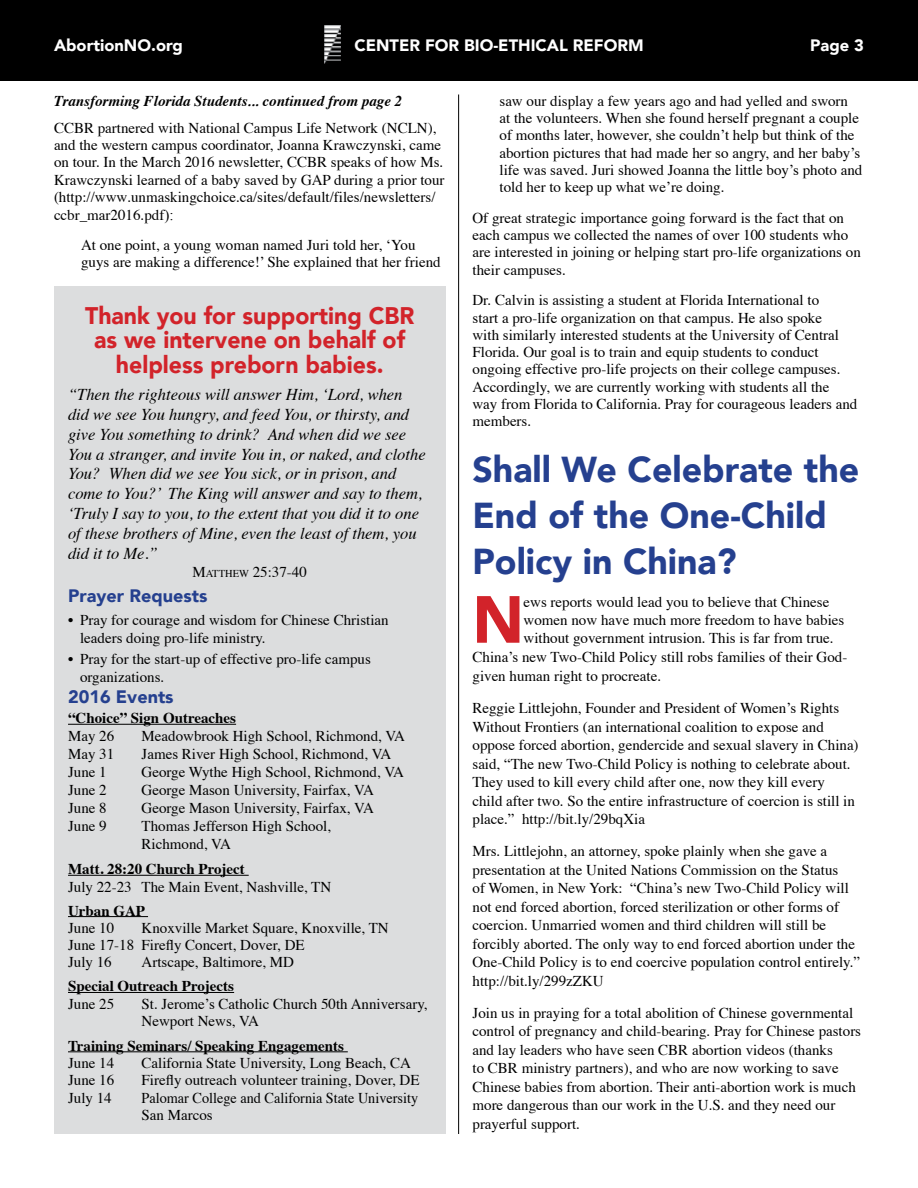
<style>
.page{position:relative;width:918px;height:1188px;background:#fff}
.page>*{position:absolute;margin:0;border:0;box-sizing:border-box;transform-origin:0 0}
.t1{font:900 65.85px "Avenir";color:#d2232a;scale:.96 1}
.t2{font:900 36px/46.2px "Avenir";color:#25408f}
.t3{font:900 24px/24.6px "Avenir";color:#d2232a;text-align:center;scale:.96 1}
.t4{font:900 18px "Avenir";color:#25408f}
.t5{font:italic 16.5px/19.8px "Times";color:#000}
.t6{font:900 16.5px "Avenir";color:#fff}
.t7{font:15px/17.2px "Times";color:#000}
.t8{font:700 15px "Times";color:#000}
.t9{font:15px/17.2px "Times";color:#000;scale:.95 1}
.t10{font:italic 700 15px "Times";color:#000}
.s1{font-family:"Times New Roman"}
.s2{font-style:inherit}
.s3{font-size:10.5px}
</style>
<div class="page">
<div style="left:0;top:0;width:918px;height:81px;background:#000"></div>
<img style="left:324px;top:26px;width:17px;height:37px">
<hr style="left:458px;top:94px;width:1px;height:1040px;background:#000">
<div style="left:54px;top:286px;width:392px;height:848px;background:#dcddde"></div>
<hr style="left:68px;top:724px;width:168px;height:1px;background:#000">
<hr style="left:68px;top:875px;width:181px;height:1px;background:#000">
<hr style="left:68px;top:916px;width:80px;height:1px;background:#000">
<hr style="left:68px;top:992px;width:166px;height:1px;background:#000">
<hr style="left:68px;top:1051px;width:280px;height:1px;background:#000">
<p class="t6" style="left:54px;top:31px;width:130px">AbortionNO.org</p>
<p class="t6" style="left:354px;top:31px;width:291px">CENTER FOR BIO-ETHICAL REFORM</p>
<p class="t6" style="left:810px;top:31px;width:55px">Page 3</p>
<p class="t10" style="left:54px;top:87px;width:350px">Transforming Florida Students... continued from page 2</p>
<p class="t7" style="left:54px;top:118px;width:392px">CCBR partnered with National Campus Life Network (NCLN), and the western campus coordinator, Joanna Krawczynski, came on tour. In the March 2016 newsletter, CCBR speaks of how Ms.<br>Krawczynski learned of a baby saved by GAP during a prior tour (http://www.unmaskingchoice.ca/sites/default/files/newsletters/ ccbr_mar2016.pdf<span class="s1">):</span></p>
<p class="t7" style="left:81px;top:235px;width:361px">At one point, a young woman named Juri told her, ‘You guys are making a difference!’ She explained that her friend</p>
<h3 class="t3" style="left:85px;top:303px;width:345px">Thank you for supporting CBR as we intervene on behalf of helpless preborn babies.</h3>
<p class="t5" style="left:68px;top:384px;width:359px">“Then the righteous will answer Him, ‘Lord, when did we see You hungry, and feed You, or thirsty, and give You something to drink? And when did we see You a stranger, and invite You in, or naked, and clothe You? When did we see You sick, or in prison, and come to You?’ The King will answer and say to them, ‘Truly I say to you, to the extent that you did it to one of these brothers of Mine, even the least of them, you did it to Me.”</p>
<p class="t7" style="left:193px;top:562px;width:116px"><span class="s2">M</span><span class="s3">ATTHEW</span> 25:37-40</p>
<p class="t4" style="left:68px;top:580px;width:141px">Prayer Requests</p>
<p class="t7" style="left:80px;top:610px;width:310px;line-height:18px;text-indent:-12px">• Pray for courage and wisdom for Chinese Christian leaders doing pro-life ministry.</p>
<p class="t7" style="left:80px;top:648px;width:292px;line-height:18px;text-indent:-12px">• Pray for the start-up of effective pro-life campus organizations.</p>
<p class="t4" style="left:68px;top:681px;width:107px">2016 Events</p>
<p class="t8" style="left:68px;top:704px;width:170px">“Choice” Sign Outreaches</p>
<p class="t7" style="left:68px;top:726px;width:48px">May 26</p>
<p class="t7" style="left:142px;top:726px;width:265px">Meadowbrook High School, Richmond, VA</p>
<p class="t7" style="left:68px;top:744px;width:48px">May 31</p>
<p class="t7" style="left:142px;top:744px;width:251px">James River High School, Richmond, VA</p>
<p class="t7" style="left:68px;top:762px;width:40px">June 1</p>
<p class="t7" style="left:142px;top:762px;width:264px">George Wythe High School, Richmond, VA</p>
<p class="t7" style="left:68px;top:780px;width:40px">June 2</p>
<p class="t7" style="left:142px;top:780px;width:234px">George Mason University, Fairfax, VA</p>
<p class="t7" style="left:68px;top:798px;width:40px">June 8</p>
<p class="t7" style="left:142px;top:798px;width:234px">George Mason University, Fairfax, VA</p>
<p class="t7" style="left:68px;top:817px;width:40px">June 9</p>
<p class="t7" style="left:142px;top:816px;width:191px;line-height:18px">Thomas Jefferson High School,<br>Richmond, VA</p>
<p class="t8" style="left:68px;top:855px;width:178px">Matt. 28:20 Church Project</p>
<p class="t7" style="left:68px;top:877px;width:265px">July 22-23 The Main Event, Nashville, TN</p>
<p class="t8" style="left:68px;top:896px;width:79px">Urban GAP</p>
<p class="t7" style="left:68px;top:918px;width:48px">June 10</p>
<p class="t7" style="left:68px;top:918px;width:322px;text-indent:74px">Knoxville Market Square, Knoxville, TN<br>June 17-18 Firefly Concert, Dover, DE<br>July 16</p>
<p class="t7" style="left:142px;top:952px;width:154px">Artscape, Baltimore, MD</p>
<p class="t8" style="left:68px;top:972px;width:168px">Special Outreach Projects</p>
<p class="t7" style="left:68px;top:994px;width:48px">June 25</p>
<p class="t7" style="left:142px;top:994px;width:288px">St. Jerome’s Catholic Church 50th Anniversary,<br>Newport News, VA</p>
<p class="t8" style="left:68px;top:1031px;width:278px">Training Seminars/ Speaking Engagements</p>
<p class="t7" style="left:68px;top:1053px;width:48px">June 14</p>
<p class="t7" style="left:142px;top:1053px;width:271px">California State University, Long Beach, CA</p>
<p class="t7" style="left:68px;top:1070px;width:48px">June 16</p>
<p class="t7" style="left:142px;top:1070px;width:280px">Firefly outreach volunteer training, Dover, DE</p>
<p class="t7" style="left:68px;top:1088px;width:45px">July 14</p>
<p class="t9" style="left:142px;top:1088px;width:293px">Palomar College and California State University<br>San Marcos</p>
<p class="t7" style="left:500px;top:91px;width:364px">saw our display a few years ago and had yelled and sworn at the volunteers. When she found herself pregnant a couple of months later, however, she couldn’t help but think of the abortion pictures that had made her so angry, and her baby’s life was saved. Juri showed Joanna the little boy’s photo and told her to keep up what we’re doing.</p>
<p class="t7" style="left:472px;top:208px;width:390px">Of great strategic importance going forward is the fact that on each campus we collected the names of over 100 students who are interested in joining or helping start pro-life organizations on their campuses.</p>
<p class="t7" style="left:472px;top:290px;width:386px">Dr. Calvin is assisting a student at Florida International to<br>start a pro-life organization on that campus. He also spoke<br>with similarly interested students at the University of Central Florida. Our goal is to train and equip students to conduct ongoing effective pro-life projects on their college campuses.<br>Accordingly, we are currently working with students all the way from Florida to California. Pray for courageous leaders and members.</p>
<h2 class="t2" style="left:472px;top:445px;width:388px">Shall We Celebrate the<br>End of the One-Child<br>Policy in China?</h2>
<h1 class="t1" style="left:472px;top:563px;width:55px">N</h1>
<p class="t7" style="left:524px;top:592px;width:307px">ews reports would lead you to believe that Chinese</p>
<p class="t7" style="left:524px;top:610px;width:322px">women now have much more freedom to have babies</p>
<p class="t7" style="left:524px;top:628px;width:312px">without government intrusion. This is far from true.</p>
<p class="t7" style="left:473px;top:647px;width:376px">China’s new Two-Child Policy still robs families of their God-</p>
<p class="t7" style="left:473px;top:666px;width:190px">given human right to procreate.</p>
<p class="t7" style="left:473px;top:698px;width:388px;line-height:18.5px">Reggie Littlejohn, Founder and President of Women’s Rights Without Frontiers (an international coalition to expose and oppose forced abortion, gendercide and sexual slavery in China) said, “The new Two-Child Policy is nothing to celebrate about.<br>They used to kill every child after one, now they kill every child after two. So the entire infrastructure of coercion is still in place.” http://bit.ly/29bqXia</p>
<p class="t7" style="left:473px;top:841px;width:389px;line-height:18.5px">Mrs. Littlejohn, an attorney, spoke plainly when she gave a presentation at the United Nations Commission on the Status<br>of Women, in New York: “China’s new Two-Child Policy will not end forced abortion, forced sterilization or other forms of coercion. Unmarried women and third children will still be forcibly aborted. The only way to end forced abortion under the One-Child Policy is to end coercive population control entirely.” http://bit.ly/299zZKU</p>
<p class="t7" style="left:473px;top:1002px;width:390px;line-height:18.5px">Join us in praying for a total abolition of Chinese governmental control of pregnancy and child-bearing. Pray for Chinese pastors and lay leaders who have seen CBR abortion videos (thanks<br>to CBR ministry partners), and who are now working to save Chinese babies from abortion. Their anti-abortion work is much more dangerous than our work in the U.S. and they need our prayerful support.</p>
</div>
